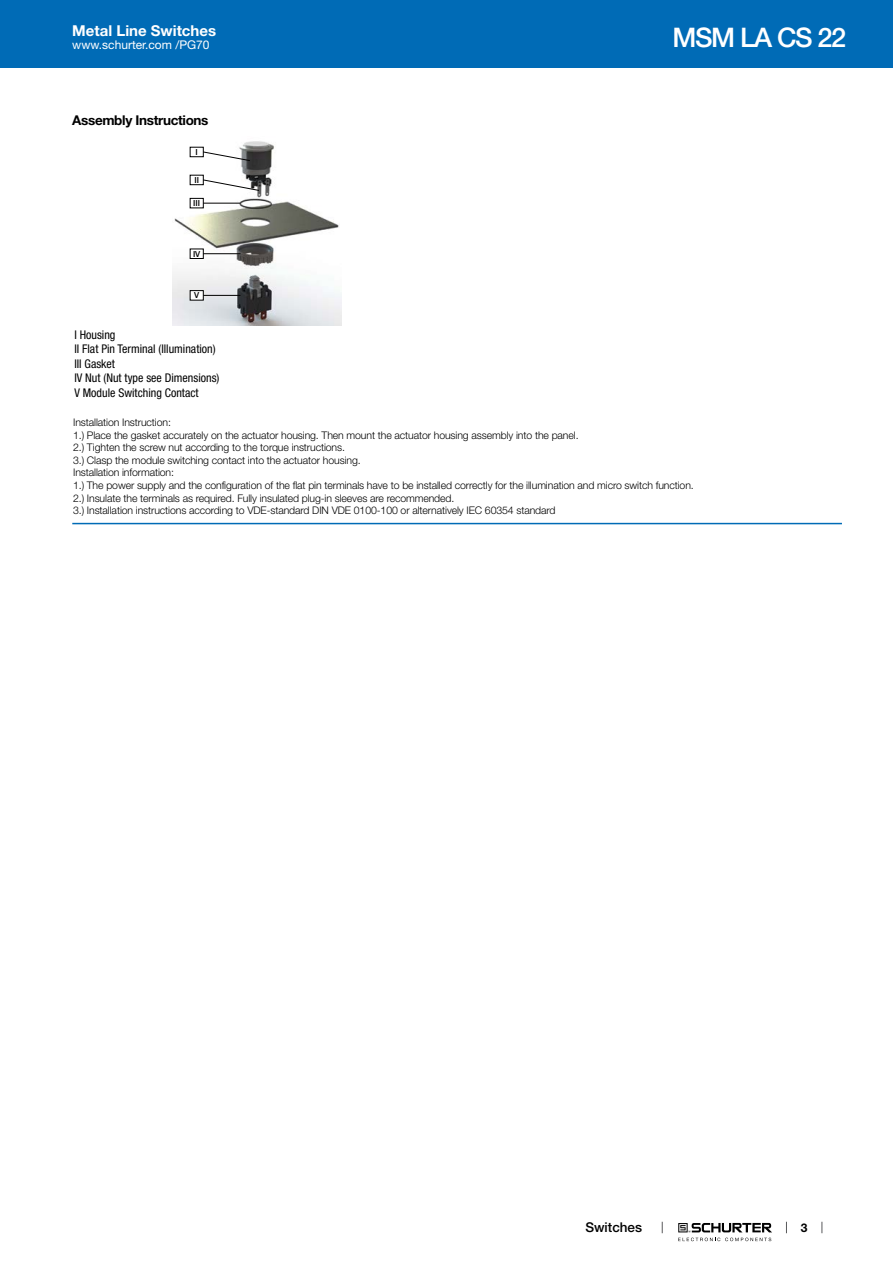
<style>
.page{position:relative;width:893px;height:1263px;background:#fff}
.page>*{position:absolute;margin:0;border:0;box-sizing:border-box;transform-origin:0 0}
.t1{font:500 27px "Helvetica Neue LT";letter-spacing:-.05em;color:#fff}
.t2{font:700 15px "Helvetica Neue LT";color:#fff}
.t3{font:700 13.5px "Helvetica Neue LT";letter-spacing:-.025em;color:#000}
.t4{font:500 13.5px "Helvetica Neue LT";color:#000}
.t5{font:condensed 12px/14.4px "Helvetica Neue LT";color:#000}
.t6{font:12px "Helvetica Neue LT";color:#fff}
.t7{font:700 12px "Helvetica Neue LT";color:#000}
.t8{font:300 10.5px/12.6px "Helvetica Neue LT";letter-spacing:-.01em;color:#000}
.t9{font:500 8.4px "Helvetica Neue LT";color:#000}
</style>
<div class="page">
<svg style="left:678px;top:1223px;width:94px;height:18px"></svg>
<div style="left:0;top:0;width:893px;height:68px;background:#006bb6"></div>
<img style="left:173px;top:141px;width:169px;height:184px">
<div style="left:190px;top:147px;width:13px;height:10px;background:#fff;border:1px solid #000"></div>
<div style="left:190px;top:175px;width:13px;height:10px;background:#fff;border:1px solid #000"></div>
<div style="left:190px;top:198px;width:13px;height:10px;background:#fff;border:1px solid #000"></div>
<div style="left:190px;top:249px;width:13px;height:10px;background:#fff;border:1px solid #000"></div>
<div style="left:190px;top:290px;width:13px;height:10px;background:#fff;border:1px solid #000"></div>
<svg style="left:203px;top:151px;width:57px;height:145px"></svg>
<hr style="left:72px;top:523px;width:770px;height:1px;background:#006bb6">
<h2 class="t2" style="left:72px;top:21px;width:145px">Metal Line Switches</h2>
<p class="t6" style="left:72px;top:38px;width:139px">www.schurter.com /PG70</p>
<p class="t3" style="left:72px;top:112px;width:138px">Assembly Instructions</p>
<p class="t9" style="left:196px;top:147px;width:4px">I</p>
<p class="t9" style="left:194px;top:175px;width:6px">II</p>
<p class="t9" style="left:193px;top:198px;width:8px">III</p>
<h1 class="t1" style="left:672px;top:21px;width:175px">MSM LA CS 22</h1>
<p class="t9" style="left:193px;top:249px;width:9px">IV</p>
<p class="t9" style="left:194px;top:290px;width:7px">V</p>
<p class="t5" style="left:74px;top:327px;width:147px">I Housing<br>II Flat Pin Terminal (Illumination)<br>III Gasket<br>IV Nut (Nut type see Dimensions)<br>V Module Switching Contact</p>
<p class="t8" style="left:73px;top:416px;width:622px">Installation Instruction:<br>1.) Place the gasket accurately on the actuator housing. Then mount the actuator housing assembly into the panel.<br>2.) Tighten the screw nut according to the torque instructions.<br>3.) Clasp the module switching contact into the actuator housing.<br>Installation information:<br>1.) The power supply and the configuration of the flat pin terminals have to be installed correctly for the illumination and micro switch function.<br>2.) Insulate the terminals as required. Fully insulated plug-in sleeves are recommended.<br>3.) Installation instructions according to VDE-standard DIN VDE 0100-100 or alternatively IEC 60354 standard</p>
<p class="t4" style="left:585px;top:1219px;width:58px">Switches</p>
<p class="t7" style="left:801px;top:1220px;width:8px">3</p>
</div>
